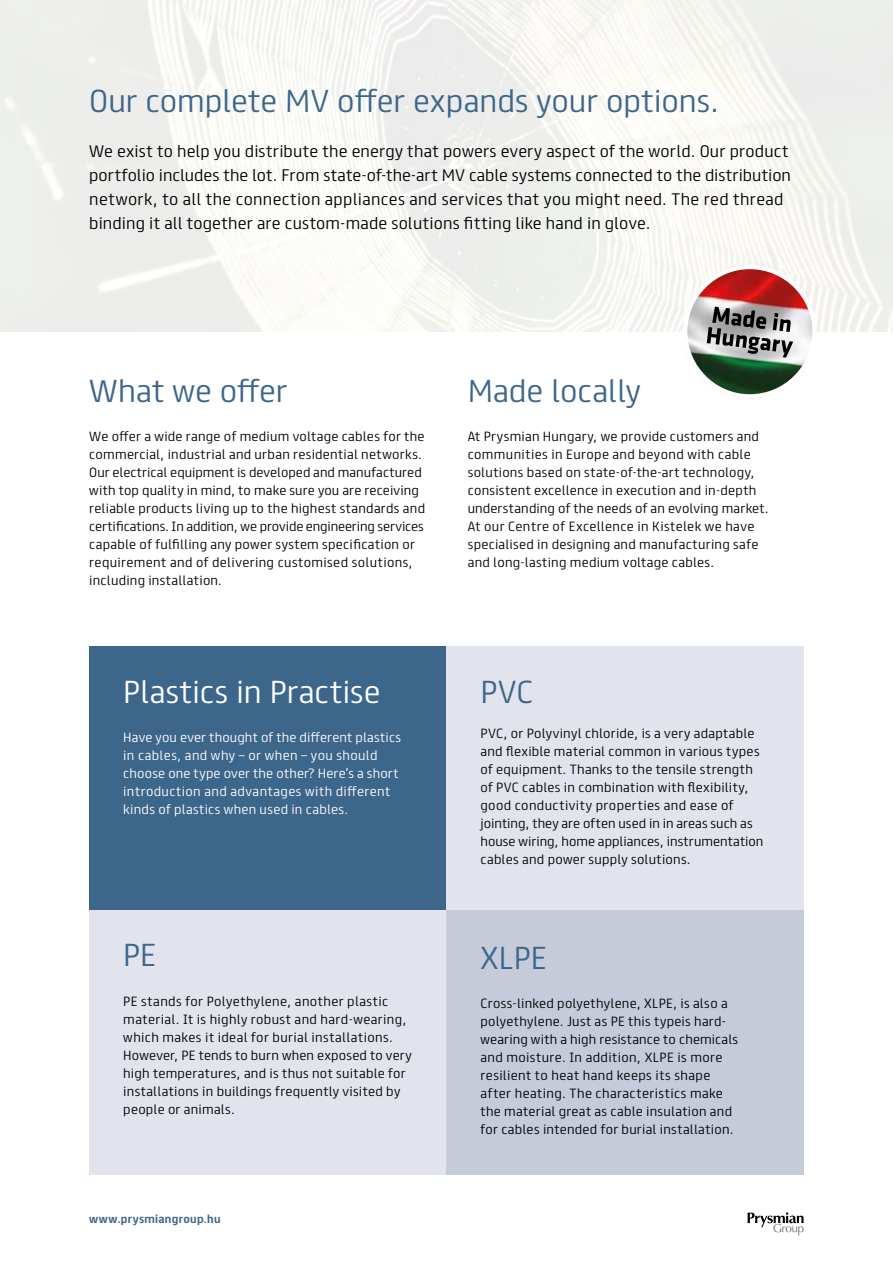
<style>
.page{position:relative;width:893px;height:1263px;background:#fff}
.page>*{position:absolute;margin:0;border:0;box-sizing:border-box;transform-origin:0 0}
.t1{font:300 28.5px "FS Truman";color:#3d668b}
.t2{font:300 28.5px "FS Truman";letter-spacing:.005em;color:#fff}
.t3{font:300 15px/24px "FS Truman";letter-spacing:.015em;color:#000}
.t4{font:300 12px/18px "FS Truman";letter-spacing:.025em;color:#000}
.t5{font:300 12px/18px "FS Truman";letter-spacing:.025em;color:#fff}
.t6{font:700 10.5px "FS Truman";letter-spacing:.025em;color:#3d668b}
</style>
<div class="page">
<div style="left:89px;top:646px;width:357px;height:264px;background:#3d668b"></div>
<div style="left:446px;top:646px;width:358px;height:264px;background:#e2e4ed"></div>
<div style="left:89px;top:910px;width:357px;height:264px;background:#e2e4ed"></div>
<div style="left:446px;top:910px;width:358px;height:264px;background:#c6cbda"></div>
<svg style="left:683px;top:265px;width:134px;height:134px"></svg>
<svg style="left:747px;top:1212px;width:57px;height:23px"></svg>
<h1 class="t1" style="left:89px;top:76px;width:631px">Our complete MV offer expands your options.</h1>
<p class="t3" style="left:89px;top:138px;width:703px">We exist to help you distribute the energy that powers every aspect of the world. Our product portfolio includes the lot. From state-of-the-art MV cable systems connected to the distribution network, to all the connection appliances and services that you might need. The red thread binding it all together are custom-made solutions fitting like hand in glove.</p>
<h1 class="t1" style="left:89px;top:366px;width:200px">What we offer</h1>
<p class="t4" style="left:89px;top:426px;width:337px">We offer a wide range of medium voltage cables for the commercial, industrial and urban residential networks.<br>Our electrical equipment is developed and manufactured with top quality in mind, to make sure you are receiving reliable products living up to the highest standards and certifications. In addition, we provide engineering services capable of fulfilling any power system specification or requirement and of delivering customised solutions, including installation.</p>
<h1 class="t2" style="left:123px;top:667px;width:259px">Plastics in Practise</h1>
<p class="t5" style="left:123px;top:727px;width:279px">Have you ever thought of the different plastics in cables, and why – or when – you should choose one type over the other? Here’s a short introduction and advantages with different kinds of plastics when used in cables.</p>
<h1 class="t1" style="left:123px;top:930px;width:35px">PE</h1>
<p class="t4" style="left:123px;top:991px;width:290px">PE stands for Polyethylene, another plastic material. It is highly robust and hard-wearing, which makes it ideal for burial installations.<br>However, PE tends to burn when exposed to very high temperatures, and is thus not suitable for installations in buildings frequently visited by people or animals.</p>
<p class="t6" style="left:89px;top:1210px;width:133px">www.prysmiangroup.hu</p>
<h1 class="t1" style="left:468px;top:366px;width:174px">Made locally</h1>
<p class="t4" style="left:468px;top:426px;width:302px">At Prysmian Hungary, we provide customers and communities in Europe and beyond with cable solutions based on state-of-the-art technology, consistent excellence in execution and in-depth understanding of the needs of an evolving market.<br>At our Centre of Excellence in Kistelek we have specialised in designing and manufacturing safe and long-lasting medium voltage cables.</p>
<h1 class="t1" style="left:480px;top:667px;width:54px">PVC</h1>
<p class="t4" style="left:480px;top:723px;width:284px">PVC, or Polyvinyl chloride, is a very adaptable and flexible material common in various types of equipment. Thanks to the tensile strength of PVC cables in combination with flexibility, good conductivity properties and ease of jointing, they are often used in in areas such as house wiring, home appliances, instrumentation cables and power supply solutions.</p>
<h1 class="t1" style="left:480px;top:932px;width:68px">XLPE</h1>
<p class="t4" style="left:480px;top:993px;width:259px">Cross-linked polyethylene, XLPE, is also a polyethylene. Just as PE this typeis hard&shy;wearing with a high resistance to chemicals and moisture. In addition, XLPE is more resilient to heat hand keeps its shape after heating. The characteristics make the material great as cable insulation and for cables intended for burial installation.</p>
</div>
